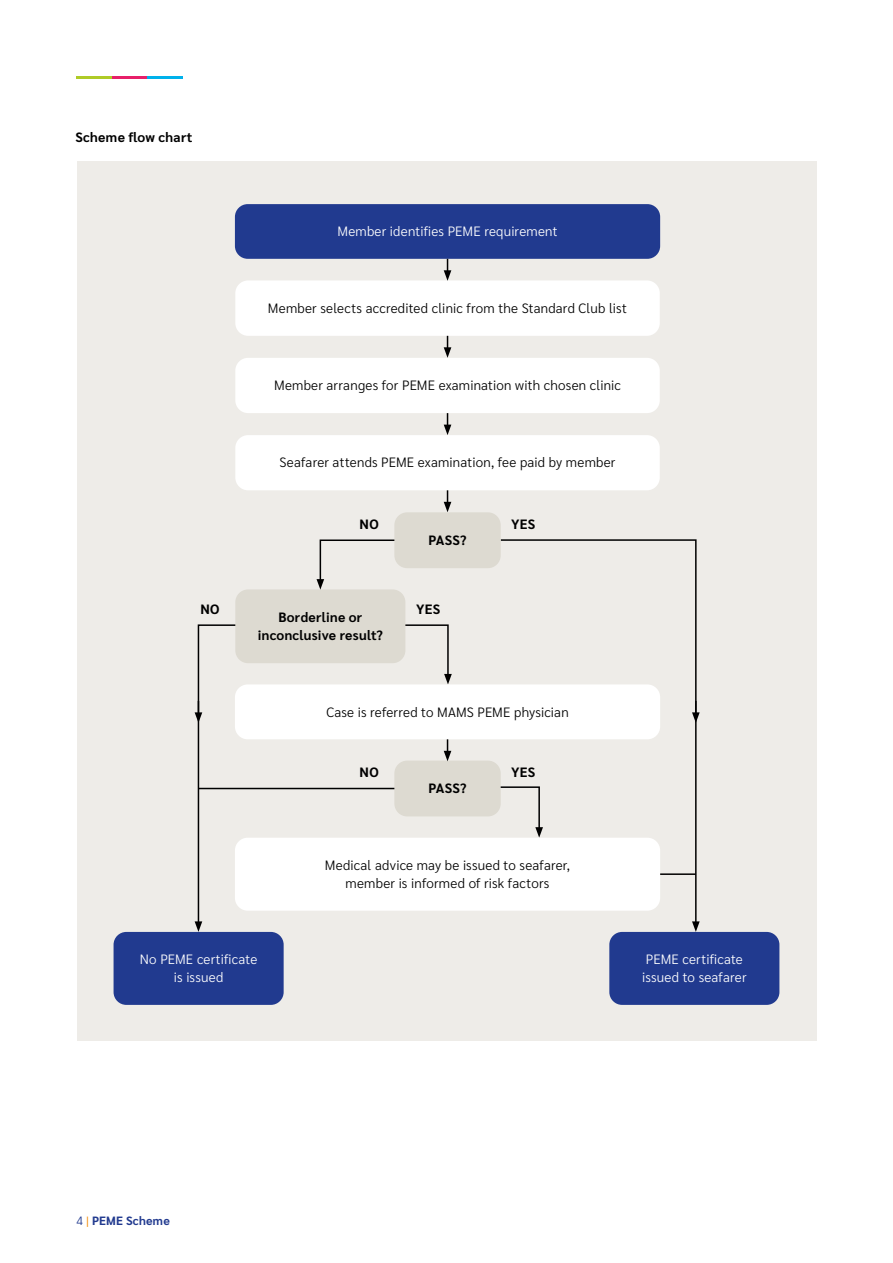
<style>
.page{position:relative;width:893px;height:1263px;background:#fff}
.page>*{position:absolute;margin:0;border:0;box-sizing:border-box;transform-origin:0 0}
.BodyText{font:300 13.5px "Sarabun";letter-spacing:.015em;color:#000}
.BodyText-2{font:300 13.5px/18px "Sarabun";letter-spacing:.015em;color:#fff}
.BodyTextBalanced{font:300 13.5px/18px "Sarabun";letter-spacing:.015em;color:#000;text-align:center}
.BodyText-3{font:700 13.5px/18px "Sarabun";letter-spacing:.02em;color:#000;text-align:center}
.MainheadLevel4{font:700 13.5px "Sarabun";letter-spacing:.025em;color:#000}
.t1{font:700 12px "Sarabun";letter-spacing:.02em;color:#213a8f}
.s1{font-weight:300}
.s2{font-weight:300;color:#f18700}
</style>
<div class="page">
<hr style="left:77px;top:77px;width:35px;height:2px;background:#afcb27">
<hr style="left:112px;top:77px;width:35px;height:2px;background:#e71f69">
<hr style="left:147px;top:77px;width:36px;height:2px;background:#00b1eb">
<div style="left:77px;top:162px;width:739px;height:879px;background:#eeece8"></div>
<div style="left:235px;top:204px;width:425px;height:55px;background:#213a8f;border-radius:13px"></div>
<div style="left:235px;top:280px;width:425px;height:56px;background:#fff;border-radius:13px"></div>
<div style="left:235px;top:358px;width:425px;height:55px;background:#fff;border-radius:13px"></div>
<div style="left:235px;top:435px;width:425px;height:55px;background:#fff;border-radius:13px"></div>
<svg style="left:396px;top:624px;width:56px;height:60px"></svg>
<div style="left:235px;top:684px;width:425px;height:55px;background:#fff;border-radius:13px"></div>
<hr style="left:199px;top:788px;width:206px;height:1px;background:#000">
<svg style="left:431px;top:814px;width:64px;height:3px"></svg>
<div style="left:235px;top:589px;width:170px;height:74px;background:#dddad1;border-radius:13px"></div>
<div style="left:394px;top:761px;width:107px;height:55px;background:#dddad1;border-radius:13px"></div>
<div style="left:235px;top:838px;width:425px;height:73px;background:#fff;border-radius:13px"></div>
<svg style="left:444px;top:490px;width:7px;height:22px"></svg>
<svg style="left:444px;top:413px;width:7px;height:22px"></svg>
<svg style="left:444px;top:336px;width:7px;height:22px"></svg>
<svg style="left:444px;top:259px;width:7px;height:22px"></svg>
<svg style="left:499px;top:539px;width:198px;height:382px"></svg>
<svg style="left:692px;top:921px;width:8px;height:11px"></svg>
<svg style="left:317px;top:539px;width:79px;height:51px"></svg>
<div style="left:394px;top:512px;width:107px;height:56px;background:#dddad1;border-radius:13px"></div>
<div style="left:609px;top:932px;width:170px;height:73px;background:#213a8f;border-radius:13px"></div>
<div style="left:114px;top:932px;width:170px;height:73px;background:#213a8f;border-radius:13px"></div>
<svg style="left:444px;top:739px;width:7px;height:22px"></svg>
<svg style="left:195px;top:624px;width:111px;height:308px"></svg>
<svg style="left:692px;top:701px;width:8px;height:22px"></svg>
<p class="MainheadLevel4" style="left:75px;top:129px;width:119px">Scheme flow chart</p>
<p class="BodyText-2" style="left:337px;top:223px;width:222px">Member identifies PEME requirement</p>
<p class="BodyText" style="left:268px;top:300px;width:361px">Member selects accredited clinic from the Standard Club list</p>
<p class="BodyText" style="left:274px;top:377px;width:348px">Member arranges for PEME examination with chosen clinic</p>
<p class="BodyText" style="left:280px;top:455px;width:337px">Seafarer attends PEME examination, fee paid by member</p>
<p class="BodyText-3" style="left:360px;top:515px;width:21px">NO</p>
<p class="BodyText-3" style="left:511px;top:515px;width:26px">YES</p>
<p class="BodyText-3" style="left:428px;top:531px;width:40px">PASS?</p>
<p class="BodyText-3" style="left:201px;top:600px;width:21px">NO</p>
<p class="BodyText-3" style="left:416px;top:600px;width:26px">YES</p>
<p class="BodyText-3" style="left:258px;top:608px;width:127px">Borderline or inconclusive result?</p>
<p class="BodyText" style="left:326px;top:704px;width:244px">Case is referred to MAMS PEME physician</p>
<p class="BodyText-3" style="left:360px;top:763px;width:21px">NO</p>
<p class="BodyText-3" style="left:511px;top:763px;width:26px">YES</p>
<p class="BodyText-3" style="left:428px;top:779px;width:40px">PASS?</p>
<p class="BodyText-2" style="left:140px;top:950px;width:119px;text-align:center">No PEME certificate is issued</p>
<p class="BodyTextBalanced" style="left:325px;top:856px;width:247px">Medical advice may be issued to seafarer, member is informed of risk factors</p>
<p class="BodyText-2" style="left:642px;top:950px;width:106px">PEME certificate issued to seafarer</p>
<p class="t1" style="left:77px;top:1213px;width:95px"><span class="s1">4</span> <span class="s2">|</span> PEME Scheme</p>
</div>
